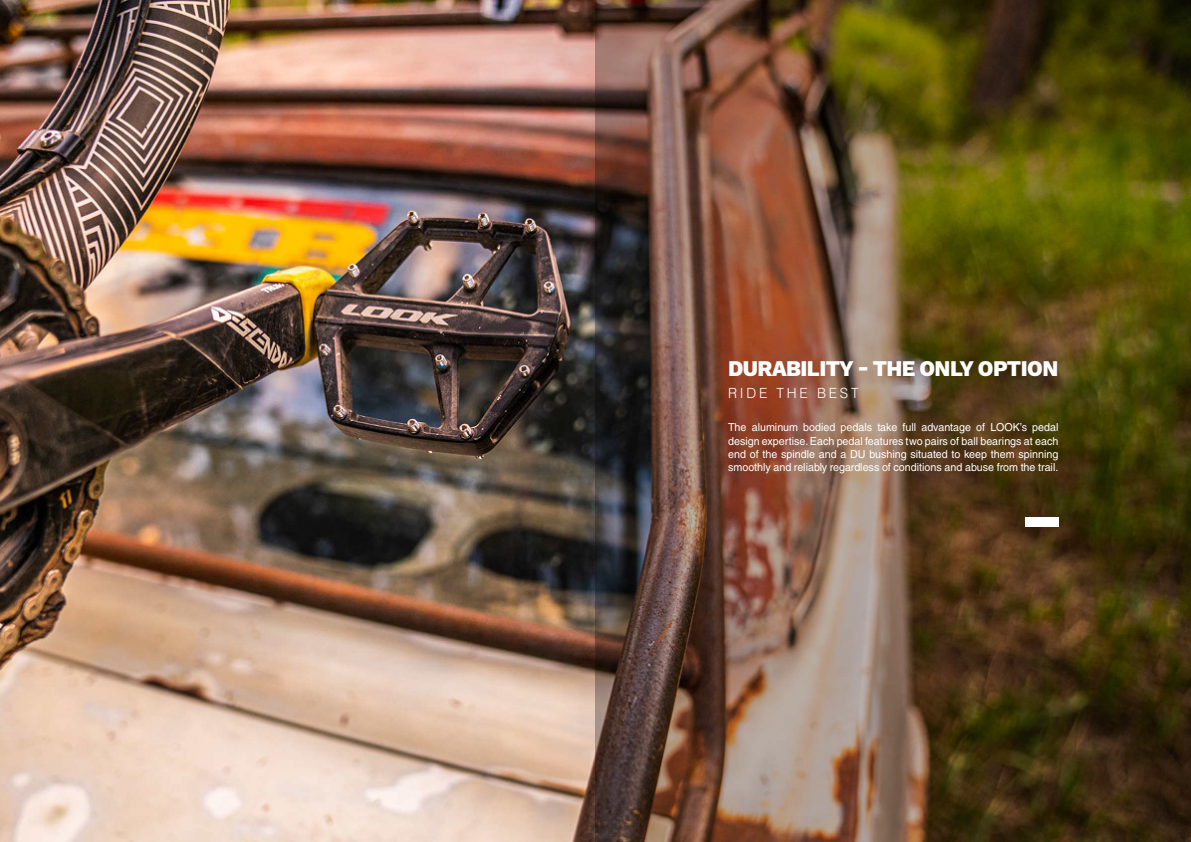
<style>
.page{position:relative;width:1191px;height:842px;background:#fff}
.page>*{position:absolute;margin:0;border:0;box-sizing:border-box;transform-origin:0 0}
.t1{font:800 22px "Work Sans";letter-spacing:-.025em;color:#fff}
.t2{font:300 14px "Helvetica LT Std";letter-spacing:.2em;color:#fff}
.t3{font:11px/13.2px "Helvetica LT Std";color:#fff;text-align:justify}
</style>
<div class="page">
<img style="left:0;top:0;width:595px;height:842px">
<img style="left:595px;top:0;width:596px;height:842px">
<div style="left:1025px;top:517px;width:33px;height:9px;background:#fff"></div>
<h1 class="t1" style="left:728px;top:356px;width:332px">DURABILITY - THE ONLY OPTION</h1>
<p class="t2" style="left:728px;top:385px;width:132px">RIDE THE BEST</p>
<p class="t3" style="left:728px;top:421px;width:332px">The aluminum bodied pedals take full advantage of LOOK’s pedal design expertise. Each pedal features two pairs of ball bearings at each end of the spindle and a DU bushing situated to keep them spinning smoothly and reliably regardless of conditions and abuse from the trail.</p>
</div>
